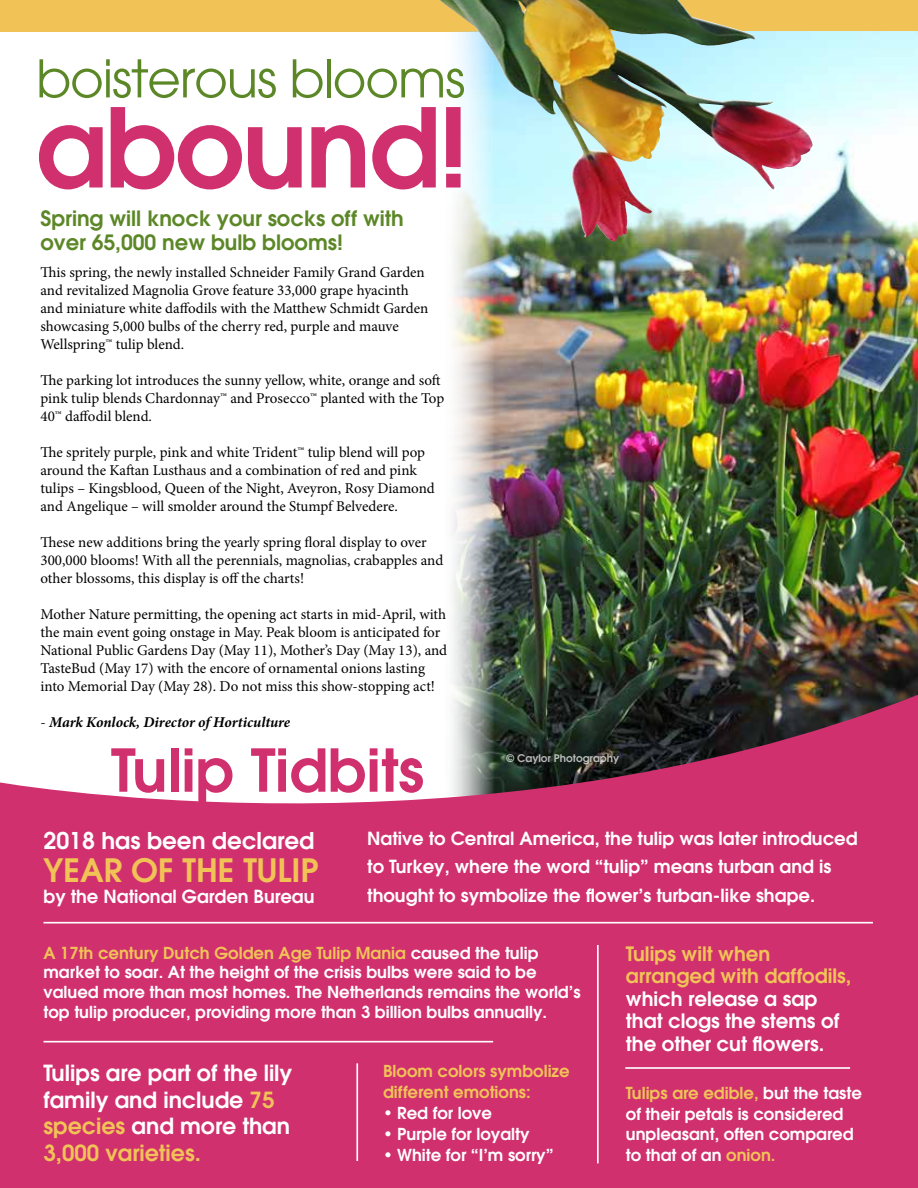
<style>
.page{position:relative;width:918px;height:1188px;background:#fff}
.page>*{position:absolute;margin:0;border:0;box-sizing:border-box;transform-origin:0 0}
.t1{font:600 108.75px "Avant Garde";letter-spacing:-.02em;color:#d1306e}
.t2{font:600 58.65px "Avant Garde";color:#d1306e}
.t3{font:51.45px "Avant Garde";letter-spacing:-.02em;color:#5c8727}
.t4{font:600 32.1px "Avant Garde";color:#f1c357}
.t5{font:600 22.95px "Avant Garde";color:#fff}
.t6{font:600 22.05px/26.5px "Avant Garde";color:#fff}
.t7{font:600 21px/24px "Avant Garde";color:#5c8727}
.t8{font:600 19.65px/22.5px "Avant Garde";color:#fff}
.t9{font:600 19.65px/22.5px "Avant Garde";color:#f1c357}
.t10{font:600 18px/28.5px "Avant Garde";color:#fff}
.t11{font:600 16.5px/19.6px "Avant Garde";color:#fff}
.t12{font:600 16.5px/21px "Avant Garde";color:#f1c357}
.t13{font:15px/18px "Minion Pro";letter-spacing:-.005em;color:#000}
.t14{font:italic 700 15px "Minion Pro";letter-spacing:-.005em;color:#000}
.t15{font:600 10.5px "Avant Garde";color:#fff}
.s1{font-weight:400;font-style:normal}
.s2{color:#f1c357}
</style>
<div class="page">
<div style="left:0;top:0;width:918px;height:32px;background:#f1c357"></div>
<img style="left:452px;top:31px;width:466px;height:664px">
<img style="left:440px;top:0;width:373px;height:246px">
<svg style="left:0;top:695px;width:918px;height:493px;background:#cd467a"></svg>
<hr style="left:44px;top:922px;width:829px;height:2px;background:#fff">
<hr style="left:44px;top:1041px;width:449px;height:2px;background:#fff">
<hr style="left:597px;top:945px;width:2px;height:218px;background:#fff">
<hr style="left:356px;top:1063px;width:2px;height:98px;background:#fff">
<hr style="left:625px;top:1067px;width:225px;height:2px;background:#fff">
<div style="left:499px;top:747px;width:135px;height:32px;background:#000;opacity:.85"></div>
<h3 class="t3" style="left:36px;top:48px;width:431px">boisterous blooms</h3>
<h1 class="t1" style="left:36px;top:76px;width:434px">abound!</h1>
<h3 class="t7" style="left:40px;top:206px;width:365px">Spring will knock your socks off with over 65,000 new bulb blooms!</h3>
<p class="t13" style="left:40px;top:263px;width:389px">This spring, the newly installed Schneider Family Grand Garden and revitalized Magnolia Grove feature 33,000 grape hyacinth and miniature white daffodils with the Matthew Schmidt Garden showcasing 5,000 bulbs of the cherry red, purple and mauve Wellspring™ tulip blend.</p>
<p class="t13" style="left:40px;top:371px;width:405px">The parking lot introduces the sunny yellow, white, orange and soft pink tulip blends Chardonnay™ and Prosecco™ planted with the Top<br>40™ daffodil blend.</p>
<p class="t13" style="left:40px;top:443px;width:396px">The spritely purple, pink and white Trident™ tulip blend will pop around the Kaftan Lusthaus and a combination of red and pink tulips – Kingsblood, Queen of the Night, Aveyron, Rosy Diamond and Angelique – will smolder around the Stumpf Belvedere.</p>
<p class="t13" style="left:40px;top:533px;width:404px">These new additions bring the yearly spring floral display to over<br>300,000 blooms! With all the perennials, magnolias, crabapples and other blossoms, this display is off the charts!</p>
<p class="t13" style="left:40px;top:605px;width:408px">Mother Nature permitting, the opening act starts in mid-April, with the main event going onstage in May. Peak bloom is anticipated for National Public Gardens Day (May 11), Mother’s Day (May 13), and TasteBud (May 17) with the encore of ornamental onions lasting into Memorial Day (May 28). Do not miss this show-stopping act!</p>
<p class="t14" style="left:40px;top:711px;width:251px"><span class="s1">-</span> Mark Konlock, Director of Horticulture</p>
<h2 class="t2" style="left:111px;top:732px;width:315px">Tulip Tidbits</h2>
<p class="t15" style="left:507px;top:751px;width:114px">© Caylor Photography</p>
<h3 class="t5" style="left:44px;top:826px;width:272px">2018 has been declared</h3>
<h3 class="t4" style="left:44px;top:849px;width:276px">YEAR OF THE TULIP</h3>
<p class="t10" style="left:44px;top:882px;width:273px">by the National Garden Bureau</p>
<p class="t10" style="left:367px;top:824px;width:492px">Native to Central America, the tulip was later introduced to Turkey, where the word “tulip” means turban and is thought to symbolize the flower’s turban-like shape.</p>
<p class="t11" style="left:44px;top:942px;width:539px"><span class="s2">A 17th century Dutch Golden Age Tulip Mania</span> caused the tulip market to soar. At the height of the crisis bulbs were said to be valued more than most homes. The Netherlands remains the world’s top tulip producer, providing more than 3 billion bulbs annually.</p>
<h3 class="t9" style="left:626px;top:942px;width:227px">Tulips wilt when arranged with daffodils,</h3>
<h3 class="t8" style="left:626px;top:987px;width:215px">which release a sap that clogs the stems of the other cut flowers.</h3>
<h3 class="t6" style="left:44px;top:1059px;width:250px">Tulips are part of the lily family and include <span class="s2">75 species</span> and more than<br><span class="s2">3,000 varieties.</span></h3>
<p class="t12" style="left:383px;top:1060px;width:188px">Bloom colors symbolize different emotions:</p>
<p class="t11" style="left:383px;top:1102px;width:110px">• Red for love</p>
<p class="t11" style="left:383px;top:1123px;width:148px">• Purple for loyalty</p>
<p class="t11" style="left:383px;top:1144px;width:172px">• White for “I’m sorry”</p>
<p class="t11" style="left:626px;top:1082px;width:237px;line-height:20.7px"><span class="s2">Tulips are edible,</span> but the taste of their petals is considered unpleasant, often compared to that of an <span class="s2">onion.</span></p>
</div>
